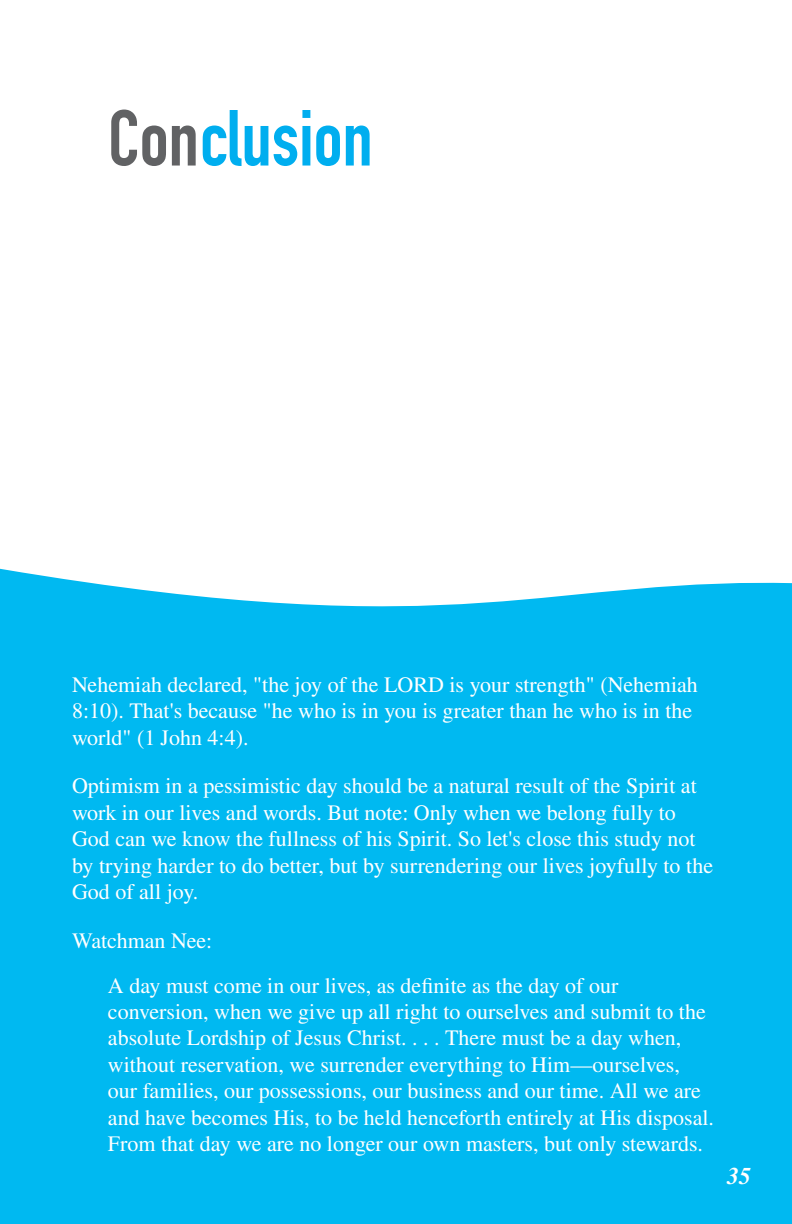
<style>
.page{position:relative;width:792px;height:1224px;background:#fff}
.page>*{position:absolute;margin:0;border:0;box-sizing:border-box;transform-origin:0 0}
.t1{font:700 78px "DIN Condensed";color:#00aeef}
.t2{font:italic 700 24px "STIX General";color:#fff}
.t3{font:22px/26.4px "STIX General";color:#fff}
.s1{color:#616264}
</style>
<div class="page">
<div style="left:0;top:569px;width:792px;height:655px;background:#00b9f1"></div>
<h1 class="t1" style="left:108px;top:92px;width:266px"><span class="s1">Con</span>clusion</h1>
<p class="t3" style="left:72px;top:672px;width:627px">Nehemiah declared, "the joy of the LORD is your strength" (Nehemiah<br>8:10). That's because "he who is in you is greater than he who is in the world" (1 John 4:4).</p>
<p class="t3" style="left:72px;top:774px;width:643px">Optimism in a pessimistic day should be a natural result of the Spirit at work in our lives and words. But note: Only when we belong fully to God can we know the fullness of his Spirit. So let's close this study not by trying harder to do better, but by surrendering our lives joyfully to the God of all joy.</p>
<p class="t3" style="left:108px;top:919px;width:512px;line-height:44.8px;text-indent:-36px">Watchman Nee:<br>A day must come in our lives, as definite as the day of our</p>
<p class="t3" style="left:108px;top:999px;width:608px">conversion, when we give up all right to ourselves and submit to the absolute Lordship of Jesus Christ. . . . There must be a day when, without reservation, we surrender everything to Him—ourselves, our families, our possessions, our business and our time. All we are and have becomes His, to be held henceforth entirely at His disposal.<br>From that day we are no longer our own masters, but only stewards.</p>
<p class="t2" style="left:727px;top:1160px;width:25px">35</p>
</div>
